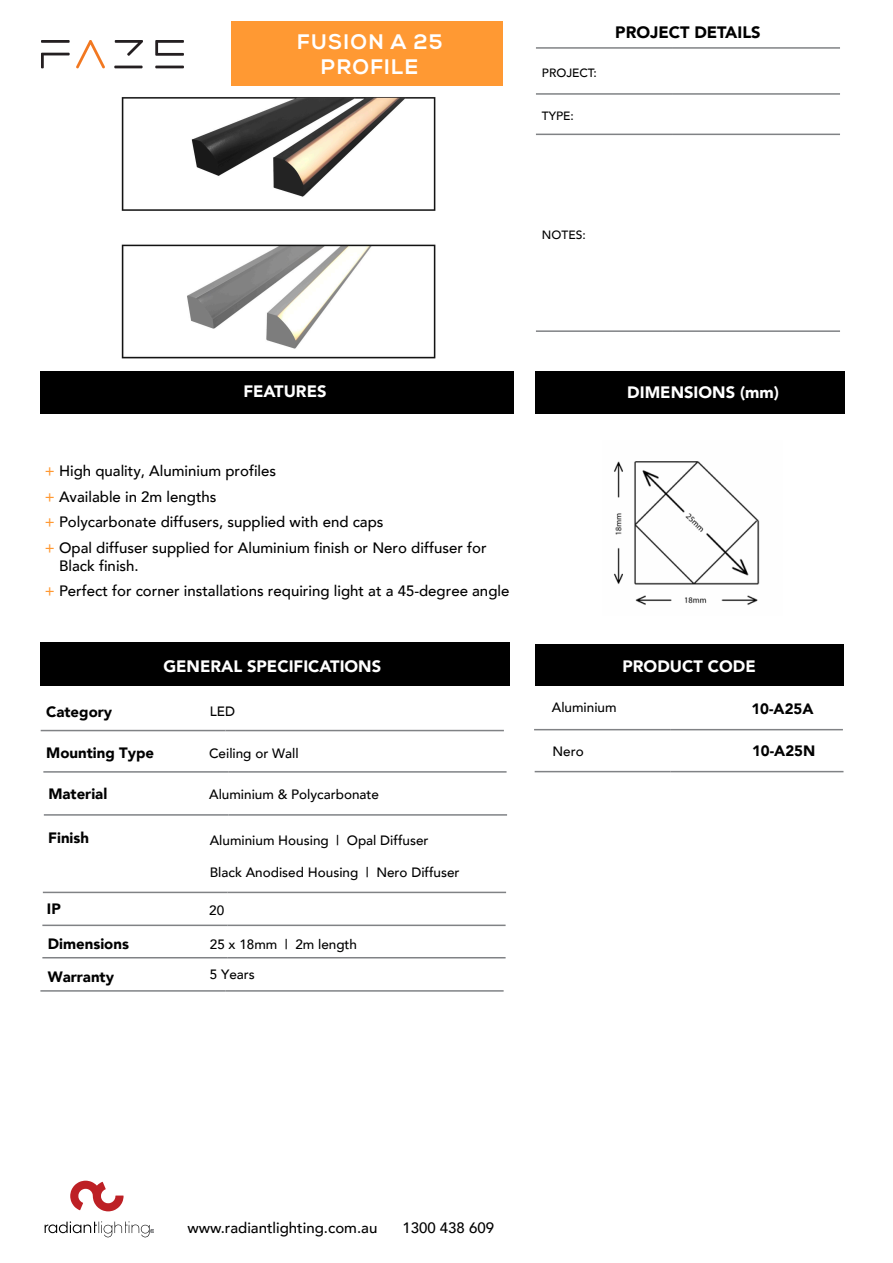
<style>
.page{position:relative;width:893px;height:1263px;background:#fff}
.page>*{position:absolute;margin:0;border:0;box-sizing:border-box;transform-origin:0 0}
.t1{font:700 21px/25.2px "Nexa";letter-spacing:.07em;color:#fff;text-align:center}
.t2{font:900 16.5px "Avenir";color:#fff}
.t3{font:900 16.5px "Avenir";color:#000}
.t4{font:500 15px/25.5px "Avenir";color:#000}
.t5{font:900 15px "Avenir";color:#000}
.t6{font:500 13.5px "Avenir";color:#000}
.t7{font:500 12px "Avenir";color:#000}
.s1{color:#f93}
</style>
<div class="page">
<img style="left:40px;top:23px;width:474px;height:391px">
<div style="left:41px;top:371px;width:473px;height:42px;background:#000"></div>
<div style="left:40px;top:643px;width:470px;height:43px;background:#000"></div>
<div style="left:231px;top:21px;width:271px;height:64px;background:#f93"></div>
<svg style="left:70px;top:1181px;width:54px;height:30px"></svg>
<svg style="left:45px;top:1221px;width:109px;height:16px"></svg>
<hr style="left:41px;top:730px;width:185px;height:1px;background:#808285">
<hr style="left:226px;top:730px;width:278px;height:1px;background:#808285">
<hr style="left:43px;top:771px;width:185px;height:2px;background:#808285">
<hr style="left:228px;top:771px;width:279px;height:2px;background:#808285">
<hr style="left:44px;top:814px;width:185px;height:2px;background:#808285">
<hr style="left:229px;top:814px;width:278px;height:2px;background:#808285">
<hr style="left:43px;top:892px;width:185px;height:1px;background:#808285">
<hr style="left:228px;top:892px;width:278px;height:1px;background:#808285">
<hr style="left:42px;top:924px;width:185px;height:2px;background:#808285">
<hr style="left:227px;top:924px;width:279px;height:2px;background:#808285">
<hr style="left:40px;top:990px;width:185px;height:2px;background:#808285">
<hr style="left:225px;top:990px;width:279px;height:2px;background:#808285">
<div style="left:535px;top:644px;width:309px;height:41px;background:#000"></div>
<hr style="left:534px;top:729px;width:136px;height:1px;background:#808285">
<hr style="left:670px;top:729px;width:173px;height:1px;background:#808285">
<hr style="left:536px;top:47px;width:136px;height:2px;background:#808285">
<hr style="left:672px;top:47px;width:168px;height:2px;background:#808285">
<hr style="left:536px;top:93px;width:136px;height:2px;background:#808285">
<hr style="left:672px;top:93px;width:168px;height:2px;background:#808285">
<hr style="left:536px;top:134px;width:136px;height:1px;background:#808285">
<hr style="left:672px;top:134px;width:168px;height:1px;background:#808285">
<hr style="left:536px;top:330px;width:136px;height:2px;background:#808285">
<hr style="left:672px;top:330px;width:168px;height:2px;background:#808285">
<div style="left:536px;top:371px;width:309px;height:42px;background:#000"></div>
<hr style="left:155px;top:66px;width:29px;height:2px;background:#241f21">
<svg style="left:155px;top:40px;width:29px;height:16px"></svg>
<hr style="left:41px;top:40px;width:29px;height:3px;background:#241f21">
<svg style="left:41px;top:53px;width:29px;height:15px"></svg>
<hr style="left:114px;top:66px;width:29px;height:2px;background:#241f21">
<svg style="left:115px;top:40px;width:28px;height:16px"></svg>
<svg style="left:76px;top:40px;width:29px;height:28px"></svg>
<hr style="left:42px;top:957px;width:185px;height:1px;background:#808285">
<hr style="left:227px;top:957px;width:279px;height:1px;background:#808285">
<img style="left:613px;top:461px;width:147px;height:144px">
<hr style="left:535px;top:771px;width:136px;height:1px;background:#808285">
<hr style="left:671px;top:771px;width:172px;height:1px;background:#808285">
<h1 class="t1" style="left:297px;top:30px;width:146px">FUSION A 25<br>PROFILE</h1>
<p class="t7" style="left:542px;top:62px;width:56px">PROJECT:</p>
<p class="t7" style="left:542px;top:106px;width:34px">TYPE:</p>
<p class="t3" style="left:615px;top:18px;width:147px">PROJECT DETAILS</p>
<p class="t7" style="left:542px;top:224px;width:45px">NOTES:</p>
<p class="t2" style="left:243px;top:377px;width:85px">FEATURES</p>
<p class="t4" style="left:45px;top:457px;width:443px"><span class="s1">+</span> High quality, Aluminium profiles<br><span class="s1">+</span> Available in 2m lengths<br><span class="s1">+</span> Polycarbonate diffusers, supplied with end caps<br><span class="s1">+</span> Opal diffuser supplied for Aluminium finish or Nero diffuser for</p>
<p class="t4" style="left:45px;top:552px;width:466px;text-indent:14px">Black finish.<br><span class="s1">+</span> Perfect for corner installations requiring light at a 45-degree angle</p>
<p class="t2" style="left:163px;top:652px;width:219px">GENERAL SPECIFICATIONS</p>
<p class="t5" style="left:46px;top:699px;width:68px">Category</p>
<p class="t6" style="left:210px;top:700px;width:27px">LED</p>
<p class="t5" style="left:46px;top:740px;width:110px">Mounting Type</p>
<p class="t6" style="left:209px;top:741px;width:91px">Ceiling or Wall</p>
<p class="t5" style="left:48px;top:781px;width:60px">Material</p>
<p class="t6" style="left:209px;top:783px;width:171px">Aluminium &amp; Polycarbonate</p>
<p class="t5" style="left:48px;top:825px;width:42px">Finish</p>
<p class="t6" style="left:210px;top:829px;width:220px">Aluminium Housing | Opal Diffuser</p>
<p class="t6" style="left:210px;top:861px;width:251px">Black Anodised Housing | Nero Diffuser</p>
<p class="t5" style="left:47px;top:896px;width:15px">IP</p>
<p class="t6" style="left:209px;top:898px;width:17px">20</p>
<p class="t5" style="left:48px;top:931px;width:83px">Dimensions</p>
<p class="t6" style="left:210px;top:932px;width:149px">25 x 18mm | 2m length</p>
<p class="t5" style="left:48px;top:964px;width:68px">Warranty</p>
<p class="t6" style="left:210px;top:963px;width:47px">5 Years</p>
<p class="t2" style="left:627px;top:378px;width:153px">DIMENSIONS (mm)</p>
<p class="t2" style="left:623px;top:652px;width:135px">PRODUCT CODE</p>
<p class="t5" style="left:751px;top:696px;width:64px">10-A25A</p>
<p class="t6" style="left:552px;top:696px;width:66px">Aluminium</p>
<p class="t6" style="left:552px;top:740px;width:33px">Nero</p>
<p class="t5" style="left:752px;top:738px;width:65px">10-A25N</p>
<p class="t4" style="left:187px;top:1214px;width:192px">www.radiantlighting.com.au</p>
<p class="t4" style="left:402px;top:1214px;width:93px">1300 438 609</p>
</div>
